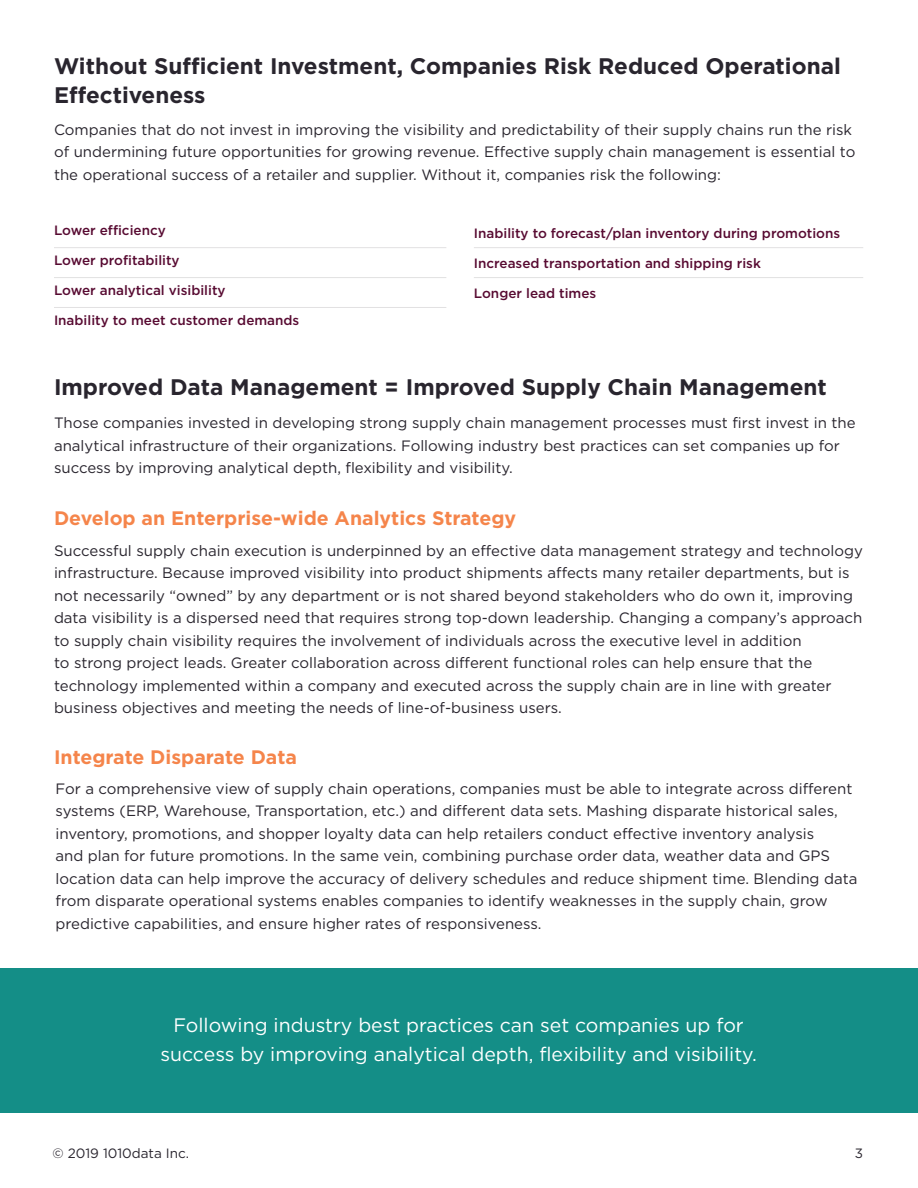
<style>
.page{position:relative;width:918px;height:1188px;background:#fff}
.page>*{position:absolute;margin:0;border:0;box-sizing:border-box;transform-origin:0 0}
.Header_1{font:700 22.5px/28.5px "Gotham HTF";color:#29252e}
.Header_1-2{font:19.5px/28.5px "Gotham HTF";color:#fff;text-align:center}
.Header_2{font:700 19.5px "Gotham HTF";color:#f5854b}
.Paragraph_Style_2{font:15px/22.5px "Gotham HTF";color:#29252e}
.Paragraph_Style_2-2{font:500 13.5px "Gotham HTF";color:#580b32}
.Paragraph_Style_2-3{font:13.5px "Gotham HTF";color:#29252e}
</style>
<div class="page">
<hr style="left:54px;top:247px;width:392px;height:1px;background:#e2e1e2">
<hr style="left:54px;top:307px;width:392px;height:1px;background:#e2e1e2">
<hr style="left:54px;top:277px;width:392px;height:1px;background:#e2e1e2">
<hr style="left:474px;top:247px;width:389px;height:1px;background:#e2e1e2">
<hr style="left:474px;top:277px;width:389px;height:1px;background:#e2e1e2">
<div style="left:0;top:969px;width:918px;height:144px;background:#148e87"></div>
<p class="Header_1" style="left:54px;top:51px;width:788px">Without Sufficient Investment, Companies Risk Reduced Operational<br>Effectiveness</p>
<p class="Paragraph_Style_2" style="left:54px;top:118px;width:803px">Companies that do not invest in improving the visibility and predictability of their supply chains run the risk of undermining future opportunities for growing revenue. Effective supply chain management is essential to the operational success of a retailer and supplier. Without it, companies risk the following:</p>
<p class="Paragraph_Style_2-2" style="left:54px;top:222px;width:113px">Lower efficiency</p>
<p class="Paragraph_Style_2-2" style="left:54px;top:252px;width:127px">Lower profitability</p>
<p class="Paragraph_Style_2-2" style="left:54px;top:282px;width:173px">Lower analytical visibility</p>
<p class="Paragraph_Style_2-2" style="left:54px;top:312px;width:247px">Inability to meet customer demands</p>
<p class="Paragraph_Style_2-2" style="left:474px;top:225px;width:368px">Inability to forecast/plan inventory during promotions</p>
<p class="Paragraph_Style_2-2" style="left:474px;top:255px;width:288px">Increased transportation and shipping risk</p>
<p class="Paragraph_Style_2-2" style="left:474px;top:285px;width:124px">Longer lead times</p>
<p class="Header_1" style="left:54px;top:372px;width:774px">Improved Data Management = Improved Supply Chain Management</p>
<p class="Paragraph_Style_2" style="left:54px;top:411px;width:803px">Those companies invested in developing strong supply chain management processes must first invest in the analytical infrastructure of their organizations. Following industry best practices can set companies up for success by improving analytical depth, flexibility and visibility.</p>
<p class="Header_2" style="left:54px;top:507px;width:464px">Develop an Enterprise-wide Analytics Strategy</p>
<p class="Paragraph_Style_2" style="left:54px;top:539px;width:810px">Successful supply chain execution is underpinned by an effective data management strategy and technology infrastructure. Because improved visibility into product shipments affects many retailer departments, but is not necessarily “owned” by any department or is not shared beyond stakeholders who do own it, improving data visibility is a dispersed need that requires strong top-down leadership. Changing a company’s approach to supply chain visibility requires the involvement of individuals across the executive level in addition<br>to strong project leads. Greater collaboration across different functional roles can help ensure that the technology implemented within a company and executed across the supply chain are in line with greater business objectives and meeting the needs of line-of-business users.</p>
<p class="Header_2" style="left:54px;top:746px;width:245px">Integrate Disparate Data</p>
<p class="Paragraph_Style_2" style="left:55px;top:777px;width:803px">For a comprehensive view of supply chain operations, companies must be able to integrate across different systems (ERP, Warehouse, Transportation, etc.) and different data sets. Mashing disparate historical sales, inventory, promotions, and shopper loyalty data can help retailers conduct effective inventory analysis<br>and plan for future promotions. In the same vein, combining purchase order data, weather data and GPS location data can help improve the accuracy of delivery schedules and reduce shipment time. Blending data from disparate operational systems enables companies to identify weaknesses in the supply chain, grow predictive capabilities, and ensure higher rates of responsiveness.</p>
<p class="Header_1-2" style="left:160px;top:1011px;width:598px">Following industry best practices can set companies up for success by improving analytical depth, flexibility and visibility.</p>
<p class="Paragraph_Style_2-3" style="left:52px;top:1145px;width:138px">© 2019 1010data Inc.</p>
<p class="Paragraph_Style_2-3" style="left:855px;top:1145px;width:10px">3</p>
</div>
